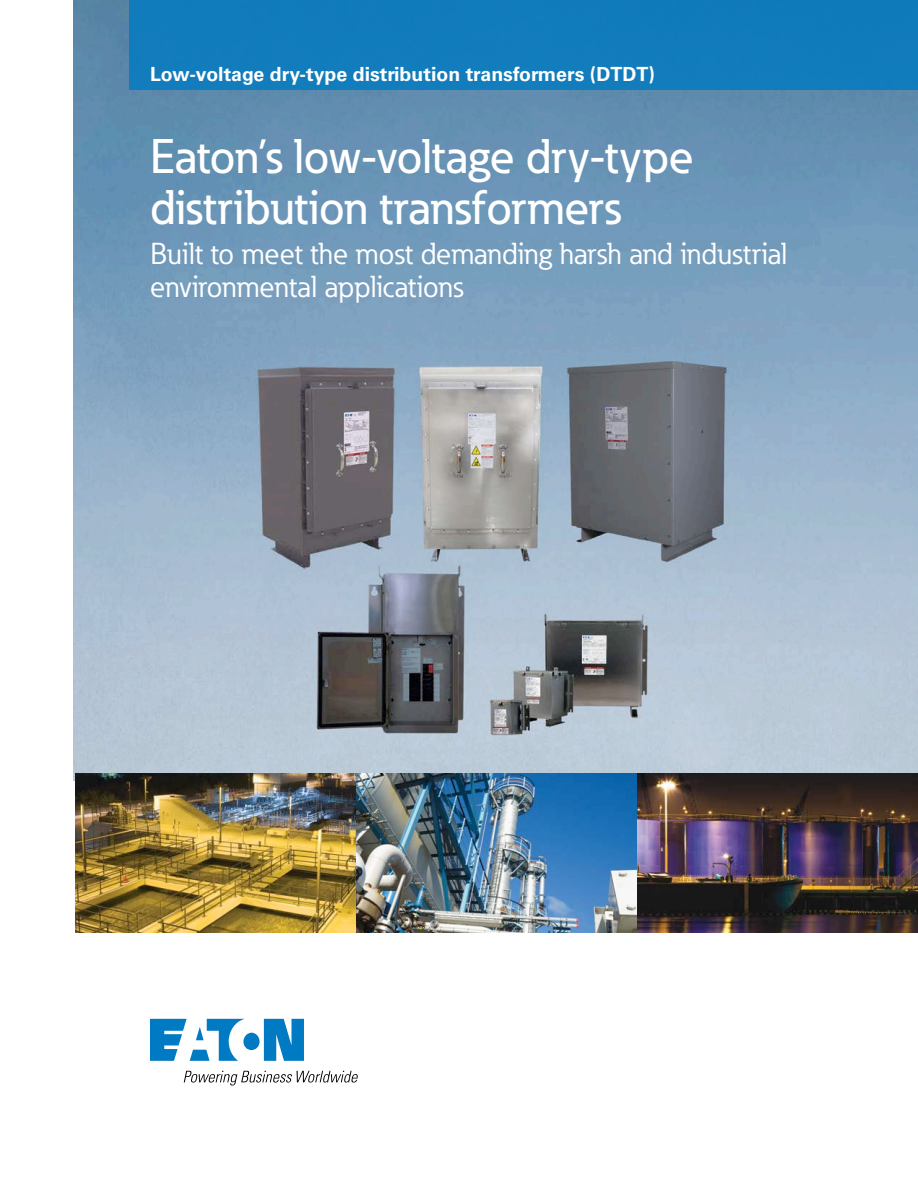
<style>
.page{position:relative;width:918px;height:1188px;background:#fff}
.page>*{position:absolute;margin:0;border:0;box-sizing:border-box;transform-origin:0 0}
.t1{font:500 48px/51px "Eaton";color:#fff}
.t2{font:30px/33px "Eaton";color:#fff}
.t3{font:700 19.5px "Univers LT Std";color:#fff}
</style>
<div class="page">
<img style="left:73px;top:0;width:845px;height:781px">
<img style="left:75px;top:773px;width:843px;height:160px">
<div style="left:129px;top:0;width:789px;height:90px;background:#117cbc"></div>
<svg style="left:150px;top:1019px;width:154px;height:42px"></svg>
<svg style="left:184px;top:1071px;width:174px;height:15px"></svg>
<p class="t3" style="left:150px;top:63px;width:506px">Low-voltage dry-type distribution transformers (DTDT)</p>
<h1 class="t1" style="left:150px;top:130px;width:545px">Eaton’s low-voltage dry-type distribution transformers</h1>
<p class="t2" style="left:150px;top:237px;width:639px">Built to meet the most demanding harsh and industrial environmental applications</p>
</div>
